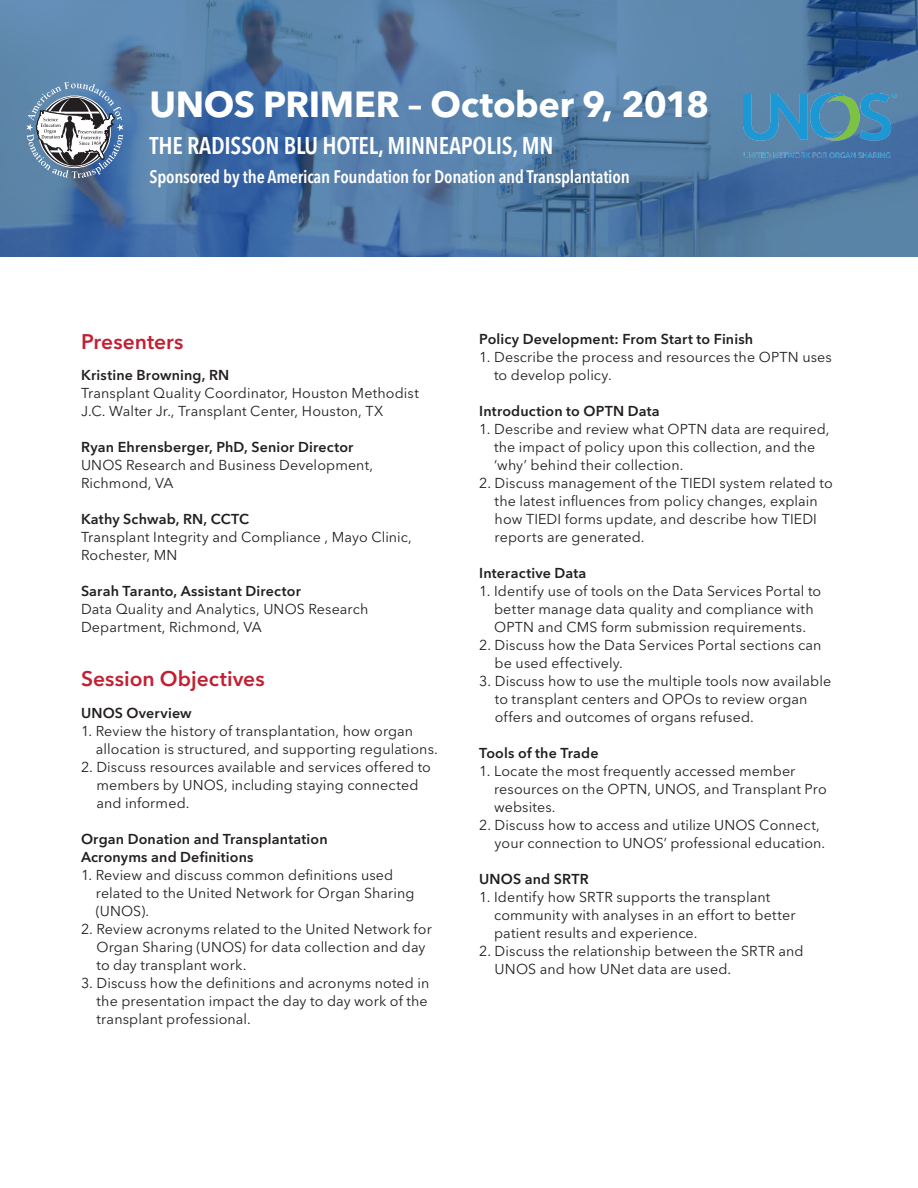
<style>
.page{position:relative;width:918px;height:1188px;background:#fff}
.page>*{position:absolute;margin:0;border:0;box-sizing:border-box;transform-origin:0 0}
.t1{font:700 36px "Avenir Next LT Pro";letter-spacing:-.01em;color:#fff}
.t2{font:600 condensed 24px "Avenir Next LT Pro";letter-spacing:-.01em;color:#fff}
.t3{font:600 21px "Avenir Next LT Pro";color:#c31f32}
.t4{font:600 condensed 18px "Avenir Next LT Pro";letter-spacing:-.01em;color:#fff}
.t5{font:14.25px/18px "Avenir Next LT Pro";letter-spacing:.01em;color:#231f20}
.t6{font:600 14.25px/18px "Avenir Next LT Pro";letter-spacing:.01em;color:#231f20}
</style>
<div class="page">
<img style="left:0;top:0;width:918px;height:256px">
<img style="left:23px;top:81px;width:104px;height:103px">
<svg style="left:26px;top:82px;width:98px;height:96px"></svg>
<img style="left:744px;top:93px;width:154px;height:64px">
<h1 class="t1" style="left:149px;top:82px;width:561px">UNOS PRIMER – October 9, 2018</h1>
<h2 class="t2" style="left:149px;top:131px;width:405px">THE RADISSON BLU HOTEL, MINNEAPOLIS, MN</h2>
<p class="t4" style="left:149px;top:166px;width:482px">Sponsored by the American Foundation for Donation and Transplantation</p>
<h3 class="t3" style="left:81px;top:329px;width:104px">Presenters</h3>
<p class="t6" style="left:81px;top:366px;width:150px">Kristine Browning, RN</p>
<p class="t5" style="left:81px;top:384px;width:339px">Transplant Quality Coordinator, Houston Methodist<br>J.C. Walter Jr., Transplant Center, Houston, TX</p>
<p class="t6" style="left:81px;top:438px;width:274px">Ryan Ehrensberger, PhD, Senior Director</p>
<p class="t5" style="left:81px;top:456px;width:294px">UNOS Research and Business Development,<br>Richmond, VA</p>
<p class="t6" style="left:81px;top:510px;width:170px">Kathy Schwab, RN, CCTC</p>
<p class="t5" style="left:81px;top:528px;width:332px">Transplant Integrity and Compliance , Mayo Clinic,<br>Rochester, MN</p>
<p class="t6" style="left:81px;top:582px;width:221px">Sarah Taranto, Assistant Director</p>
<p class="t5" style="left:81px;top:600px;width:289px">Data Quality and Analytics, UNOS Research<br>Department, Richmond, VA</p>
<h3 class="t3" style="left:81px;top:666px;width:185px">Session Objectives</h3>
<p class="t6" style="left:81px;top:704px;width:112px">UNOS Overview</p>
<p class="t5" style="left:96px;top:722px;width:344px;text-indent:-15px">1. Review the history of transplantation, how organ allocation is structured, and supporting regulations.</p>
<p class="t5" style="left:96px;top:758px;width:336px;text-indent:-15px">2. Discuss resources available and services offered to members by UNOS, including staying connected and informed.</p>
<p class="t6" style="left:81px;top:830px;width:248px">Organ Donation and Transplantation<br>Acronyms and Definitions</p>
<p class="t5" style="left:96px;top:866px;width:320px;text-indent:-15px">1. Review and discuss common definitions used related to the United Network for Organ Sharing (UNOS).</p>
<p class="t5" style="left:96px;top:920px;width:337px;text-indent:-15px">2. Review acronyms related to the United Network for<br>Organ Sharing (UNOS) for data collection and day to day transplant work.</p>
<p class="t5" style="left:97px;top:974px;width:334px;text-indent:-16px">3. Discuss how the definitions and acronyms noted in the presentation impact the day to day work of the transplant professional.</p>
<p class="t6" style="left:479px;top:330px;width:276px">Policy Development: From Start to Finish</p>
<p class="t5" style="left:494px;top:348px;width:339px;text-indent:-15px">1. Describe the process and resources the OPTN uses to develop policy.</p>
<p class="t6" style="left:479px;top:402px;width:182px">Introduction to OPTN Data</p>
<p class="t5" style="left:494px;top:420px;width:337px;text-indent:-15px">1. Describe and review what OPTN data are required, the impact of policy upon this collection, and the ‘why’ behind their collection.</p>
<p class="t5" style="left:495px;top:474px;width:340px;text-indent:-15px">2. Discuss management of the TIEDI system related to the latest influences from policy changes, explain how TIEDI forms update, and describe how TIEDI reports are generated.</p>
<p class="t6" style="left:479px;top:564px;width:109px">Interactive Data</p>
<p class="t5" style="left:479px;top:582px;width:344px;text-align:center">1. Identify use of tools on the Data Services Portal to better manage data quality and compliance with<br>OPTN and CMS form submission requirements.</p>
<p class="t5" style="left:495px;top:636px;width:328px;text-indent:-15px">2. Discuss how the Data Services Portal sections can be used effectively.</p>
<p class="t5" style="left:495px;top:672px;width:338px;text-indent:-16px">3. Discuss how to use the multiple tools now available to transplant centers and OPOs to review organ offers and outcomes of organs refused.</p>
<p class="t6" style="left:479px;top:744px;width:121px">Tools of the Trade</p>
<p class="t5" style="left:494px;top:762px;width:334px;text-indent:-15px">1. Locate the most frequently accessed member resources on the OPTN, UNOS, and Transplant Pro websites.</p>
<p class="t5" style="left:495px;top:816px;width:332px;text-indent:-15px">2. Discuss how to access and utilize UNOS Connect, your connection to UNOS’ professional education.</p>
<p class="t6" style="left:479px;top:870px;width:111px">UNOS and SRTR</p>
<p class="t5" style="left:494px;top:888px;width:303px;text-indent:-15px">1. Identify how SRTR supports the transplant community with analyses in an effort to better patient results and experience.</p>
<p class="t5" style="left:495px;top:942px;width:310px;text-indent:-15px">2. Discuss the relationship between the SRTR and<br>UNOS and how UNet data are used.</p>
</div>
